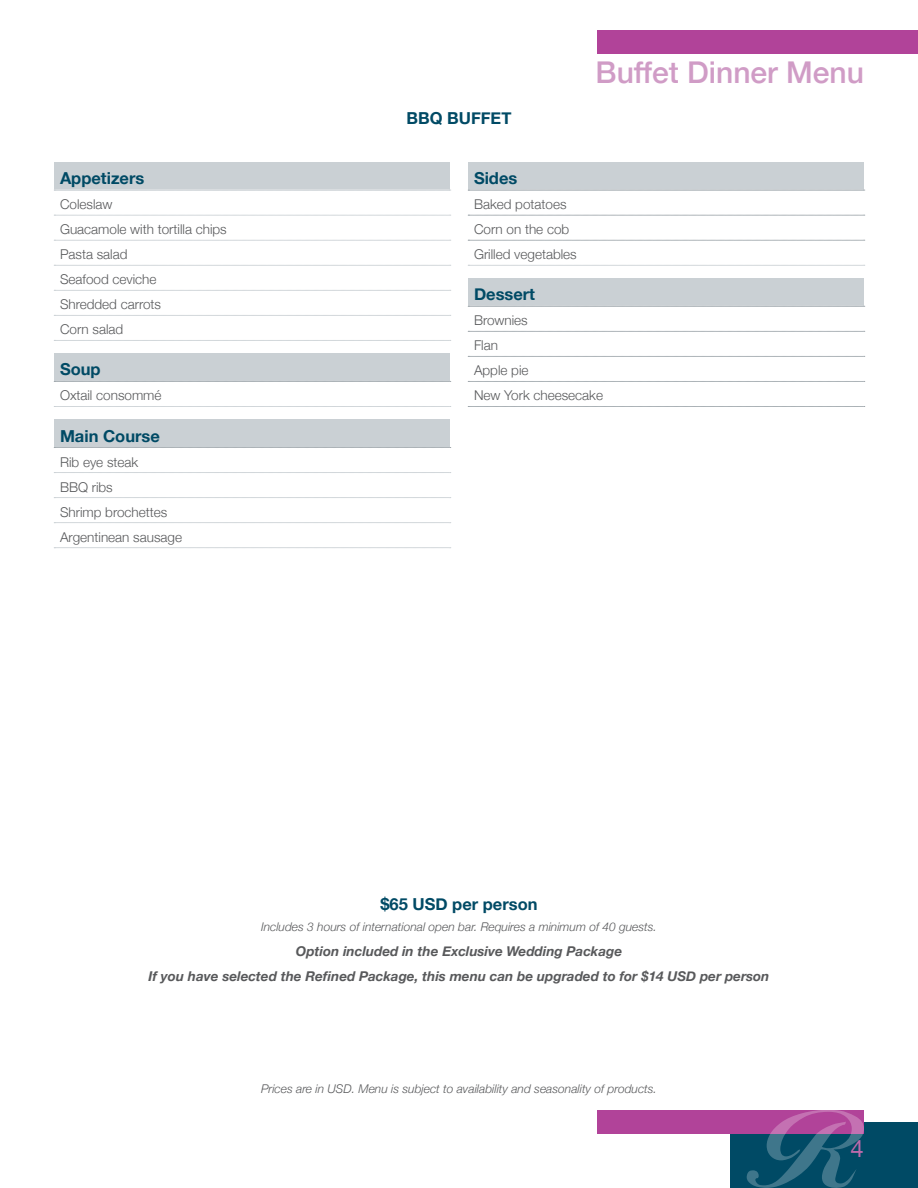
<style>
.page{position:relative;width:918px;height:1188px;background:#fff}
.page>*{position:absolute;margin:0;border:0;box-sizing:border-box;transform-origin:0 0}
.t1{font:500 30px "Helvetica Neue";color:#d09cc6}
.t2{font:24px "Helvetica Neue";color:#bc6aaa}
.t3{font:700 16.5px "Helvetica Neue";color:#004a65}
.t4{font:300 13.5px/25px "Helvetica Neue";color:#58595b}
.t5{font:italic 700 13.5px/24.8px "Helvetica Neue";color:#58595b;text-align:center}
.t6{font:italic 300 12px "Helvetica Neue";color:#58595b}
</style>
<div class="page">
<div style="left:730px;top:1122px;width:188px;height:66px;background:#004a65"></div>
<div style="left:597px;top:30px;width:321px;height:24px;background:#b14399"></div>
<div style="left:597px;top:1110px;width:267px;height:24px;background:#b14399"></div>
<svg style="left:747px;top:1110px;width:117px;height:78px"></svg>
<div style="left:54px;top:162px;width:396px;height:28px;background:#cad0d4"></div>
<svg style="left:54px;top:190px;width:397px;height:1px"></svg>
<svg style="left:54px;top:215px;width:397px;height:1px"></svg>
<svg style="left:54px;top:240px;width:397px;height:1px"></svg>
<svg style="left:54px;top:265px;width:397px;height:1px"></svg>
<svg style="left:54px;top:290px;width:397px;height:1px"></svg>
<svg style="left:54px;top:315px;width:397px;height:1px"></svg>
<svg style="left:54px;top:340px;width:397px;height:1px"></svg>
<div style="left:54px;top:353px;width:396px;height:28px;background:#cad0d4"></div>
<svg style="left:54px;top:381px;width:397px;height:1px"></svg>
<svg style="left:54px;top:406px;width:397px;height:1px"></svg>
<div style="left:54px;top:419px;width:396px;height:29px;background:#cad0d4"></div>
<svg style="left:54px;top:447px;width:397px;height:1px"></svg>
<svg style="left:54px;top:472px;width:397px;height:1px"></svg>
<svg style="left:54px;top:497px;width:397px;height:1px"></svg>
<svg style="left:54px;top:522px;width:397px;height:1px"></svg>
<svg style="left:54px;top:547px;width:397px;height:1px"></svg>
<div style="left:468px;top:162px;width:396px;height:28px;background:#cad0d4"></div>
<svg style="left:468px;top:190px;width:397px;height:1px"></svg>
<svg style="left:468px;top:215px;width:397px;height:1px"></svg>
<svg style="left:468px;top:240px;width:397px;height:1px"></svg>
<svg style="left:468px;top:265px;width:397px;height:1px"></svg>
<div style="left:468px;top:278px;width:396px;height:28px;background:#cad0d4"></div>
<svg style="left:468px;top:306px;width:397px;height:1px"></svg>
<svg style="left:468px;top:331px;width:397px;height:1px"></svg>
<svg style="left:468px;top:356px;width:397px;height:1px"></svg>
<svg style="left:468px;top:381px;width:397px;height:1px"></svg>
<svg style="left:468px;top:406px;width:397px;height:1px"></svg>
<p class="t3" style="left:60px;top:165px;width:86px">Appetizers</p>
<p class="t4" style="left:60px;top:191px;width:168px">Coleslaw<br>Guacamole with tortilla chips<br>Pasta salad<br>Seafood ceviche<br>Shredded carrots<br>Corn salad</p>
<p class="t3" style="left:60px;top:357px;width:42px">Soup</p>
<p class="t4" style="left:60px;top:382px;width:103px">Oxtail consommé</p>
<p class="t3" style="left:60px;top:423px;width:101px">Main Course</p>
<p class="t4" style="left:60px;top:448px;width:124px">Rib eye steak<br>BBQ ribs<br>Shrimp brochettes<br>Argentinean sausage</p>
<p class="t3" style="left:407px;top:105px;width:106px">BBQ BUFFET</p>
<h1 class="t1" style="left:596px;top:48px;width:270px">Buffet Dinner Menu</h1>
<p class="t3" style="left:474px;top:165px;width:45px">Sides</p>
<p class="t4" style="left:474px;top:191px;width:104px">Baked potatoes<br>Corn on the cob<br>Grilled vegetables</p>
<p class="t3" style="left:474px;top:281px;width:63px">Dessert</p>
<p class="t4" style="left:474px;top:307px;width:131px">Brownies<br>Flan<br>Apple pie<br>New York cheesecake</p>
<p class="t3" style="left:380px;top:891px;width:159px">$65 USD per person</p>
<p class="t6" style="left:261px;top:917px;width:397px">Includes 3 hours of international open bar. Requires a minimum of 40 guests.</p>
<p class="t5" style="left:148px;top:939px;width:623px">Option included in the Exclusive Wedding Package<br>If you have selected the Refined Package, this menu can be upgraded to for $14 USD per person</p>
<p class="t6" style="left:261px;top:1079px;width:397px">Prices are in USD. Menu is subject to availability and seasonality of products.</p>
<h2 class="t2" style="left:851px;top:1131px;width:15px">4</h2>
</div>
